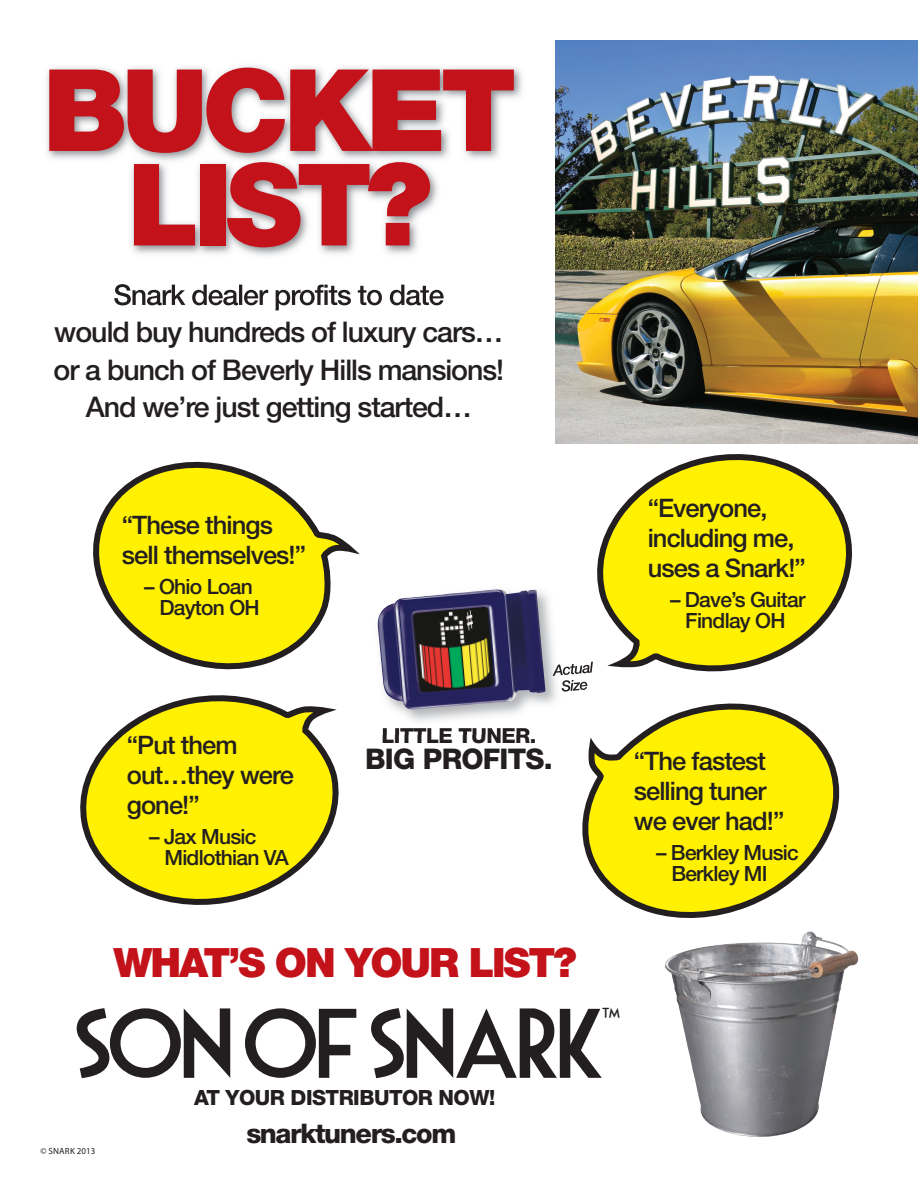
<style>
.page{position:relative;width:918px;height:1188px;background:#fff}
.page>*{position:absolute;margin:0;border:0;box-sizing:border-box;transform-origin:0 0}
.t1{font:900 114px/94.5px "Helvetica Neue";letter-spacing:-.05em;color:#c4121a;text-align:center}
.t2{font:96px "Mouse Deco";letter-spacing:-.165em;color:#231f20}
.t3{font:900 40.5px "Helvetica Neue";letter-spacing:-.05em;color:#c4121a}
.t4{font:500 28.5px/37.5px "Helvetica Neue";letter-spacing:-.035em;color:#231f20;text-align:center}
.t5{font:800 28.5px "Helvetica Neue";letter-spacing:-.025em;color:#231f20}
.t6{font:800 27px "Helvetica Neue";letter-spacing:-.05em;color:#231f20}
.t7{font:500 25.5px/30px "Helvetica Neue";letter-spacing:-.035em;color:#231f20}
.t8{font:25.2px "Mouse Deco";color:#231f20}
.t9{font:500 21px/21px "Helvetica Neue";letter-spacing:-.035em;color:#231f20}
.t10{font:800 21px "Helvetica Neue";letter-spacing:-.025em;color:#231f20}
.t11{font:9px "Myriad Pro";letter-spacing:.02em;color:#231f20}
</style>
<div class="page">
<img style="left:383px;top:728px;width:147px;height:6px">
<img style="left:553px;top:662px;width:40px;height:14px">
<img style="left:562px;top:680px;width:25px;height:12px">
<img style="left:377px;top:589px;width:169px;height:121px">
<img style="left:47px;top:65px;width:475px;height:241px">
<img style="left:114px;top:284px;width:201px;height:24px">
<img style="left:665px;top:931px;width:193px;height:206px">
<img style="left:555px;top:40px;width:363px;height:403px">
<svg style="left:597px;top:454px;width:255px;height:218px"></svg>
<svg style="left:582px;top:703px;width:258px;height:215px"></svg>
<svg style="left:80px;top:695px;width:259px;height:210px"></svg>
<svg style="left:93px;top:461px;width:267px;height:209px"></svg>
<h1 class="t1" style="left:43px;top:73px;width:475px">BUCKET<br>LIST?</h1>
<p class="t4" style="left:53px;top:316px;width:452px">would buy hundreds of luxury cars… or a bunch of Beverly Hills mansions!<br>And we’re just getting started…</p>
<p class="t7" style="left:122px;top:512px;width:186px">“These things sell themselves!”</p>
<p class="t9" style="left:159px;top:578px;width:102px;text-indent:-15px">– Ohio Loan<br>Dayton OH</p>
<p class="t7" style="left:648px;top:496px;width:160px">“Everyone, including me, uses a Snark!”</p>
<p class="t9" style="left:670px;top:591px;width:137px;text-align:center">– Dave’s Guitar<br>Findlay OH</p>
<p class="t7" style="left:127px;top:732px;width:169px">“Put them out…they were gone!”</p>
<p class="t9" style="left:164px;top:828px;width:126px;text-indent:-15px">– Jax Music<br>Midlothian VA</p>
<p class="t10" style="left:382px;top:728px;width:156px">LITTLE TUNER.</p>
<p class="t5" style="left:365px;top:748px;width:189px">BIG PROFITS.</p>
<p class="t7" style="left:634px;top:748px;width:152px">“The fastest selling tuner we ever had!”</p>
<p class="t9" style="left:671px;top:844px;width:129px;text-indent:-15px">– Berkley Music<br>Berkley MI</p>
<h3 class="t3" style="left:113px;top:948px;width:465px">WHAT’S ON YOUR LIST?</h3>
<h2 class="t2" style="left:67px;top:989px;width:545px">SONOFSNARK</h2>
<p class="t8" style="left:600px;top:1003px;width:24px">™</p>
<p class="t10" style="left:194px;top:1090px;width:303px">AT YOUR DISTRIBUTOR NOW!</p>
<p class="t11" style="left:40px;top:1148px;width:56px">© SNARK 2013</p>
<p class="t6" style="left:246px;top:1124px;width:212px">snarktuners.com</p>
</div>
